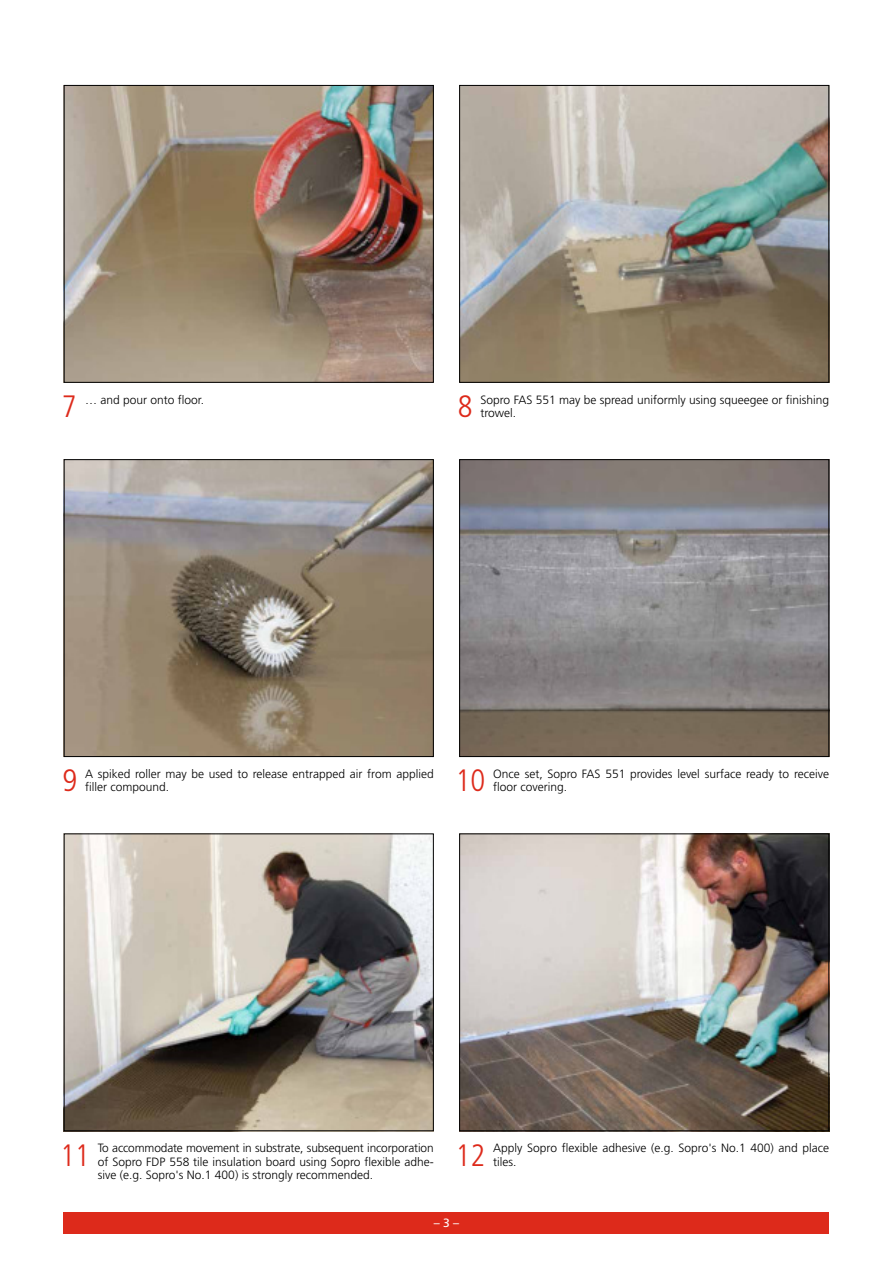
<style>
.page{position:relative;width:893px;height:1263px;background:#fff}
.page>*{position:absolute;margin:0;border:0;box-sizing:border-box;transform-origin:0 0}
.t1{font:300 condensed 30.9px "Frutiger LT";color:#dd2a1b}
.t2{font:300 12px/13.2px "Frutiger LT";color:#000}
.t3{font:12px "Frutiger LT";color:#fff}
</style>
<div class="page">
<div style="left:64px;top:1212px;width:765px;height:21px;background:#dd2a1b"></div>
<img style="left:461px;top:87px;width:366px;height:294px">
<div style="left:459px;top:85px;width:370px;height:298px;border:1px solid #000"></div>
<img style="left:66px;top:87px;width:366px;height:294px">
<div style="left:64px;top:85px;width:370px;height:298px;border:1px solid #000"></div>
<img style="left:66px;top:461px;width:366px;height:294px">
<div style="left:64px;top:459px;width:370px;height:298px;border:1px solid #000"></div>
<img style="left:461px;top:461px;width:366px;height:294px">
<div style="left:459px;top:459px;width:370px;height:298px;border:1px solid #000"></div>
<img style="left:66px;top:835px;width:366px;height:294px">
<div style="left:64px;top:833px;width:370px;height:298px;border:1px solid #000"></div>
<img style="left:461px;top:835px;width:366px;height:294px">
<div style="left:459px;top:833px;width:370px;height:298px;border:1px solid #000"></div>
<h1 class="t1" style="left:62px;top:388px;width:16px">7</h1>
<p class="t2" style="left:85px;top:394px;width:120px">… and pour onto floor.</p>
<h1 class="t1" style="left:458px;top:388px;width:16px">8</h1>
<p class="t2" style="left:480px;top:394px;width:350px">Sopro FAS 551 may be spread uniformly using squeegee or finishing</p>
<p class="t2" style="left:480px;top:407px;width:37px">trowel.</p>
<h1 class="t1" style="left:62px;top:763px;width:16px">9</h1>
<p class="t2" style="left:85px;top:768px;width:350px">A spiked roller may be used to release entrapped air from applied filler compound.</p>
<h1 class="t1" style="left:456px;top:763px;width:31px">10</h1>
<p class="t2" style="left:493px;top:768px;width:337px">Once set, Sopro FAS 551 provides level surface ready to receive floor covering.</p>
<h1 class="t1" style="left:60px;top:1137px;width:31px">11</h1>
<p class="t2" style="left:98px;top:1142px;width:337px;text-align:justify">To accommodate movement in substrate, subsequent incorporation of Sopro FDP 558 tile insulation board using Sopro flexible adhe&shy;sive (e.g. Sopro's No.1 400) is strongly recommended.</p>
<h1 class="t1" style="left:456px;top:1137px;width:31px">12</h1>
<p class="t2" style="left:493px;top:1142px;width:337px">Apply Sopro flexible adhesive (e.g. Sopro's No.1 400) and place tiles.</p>
<p class="t3" style="left:434px;top:1218px;width:27px">– 3 –</p>
</div>
